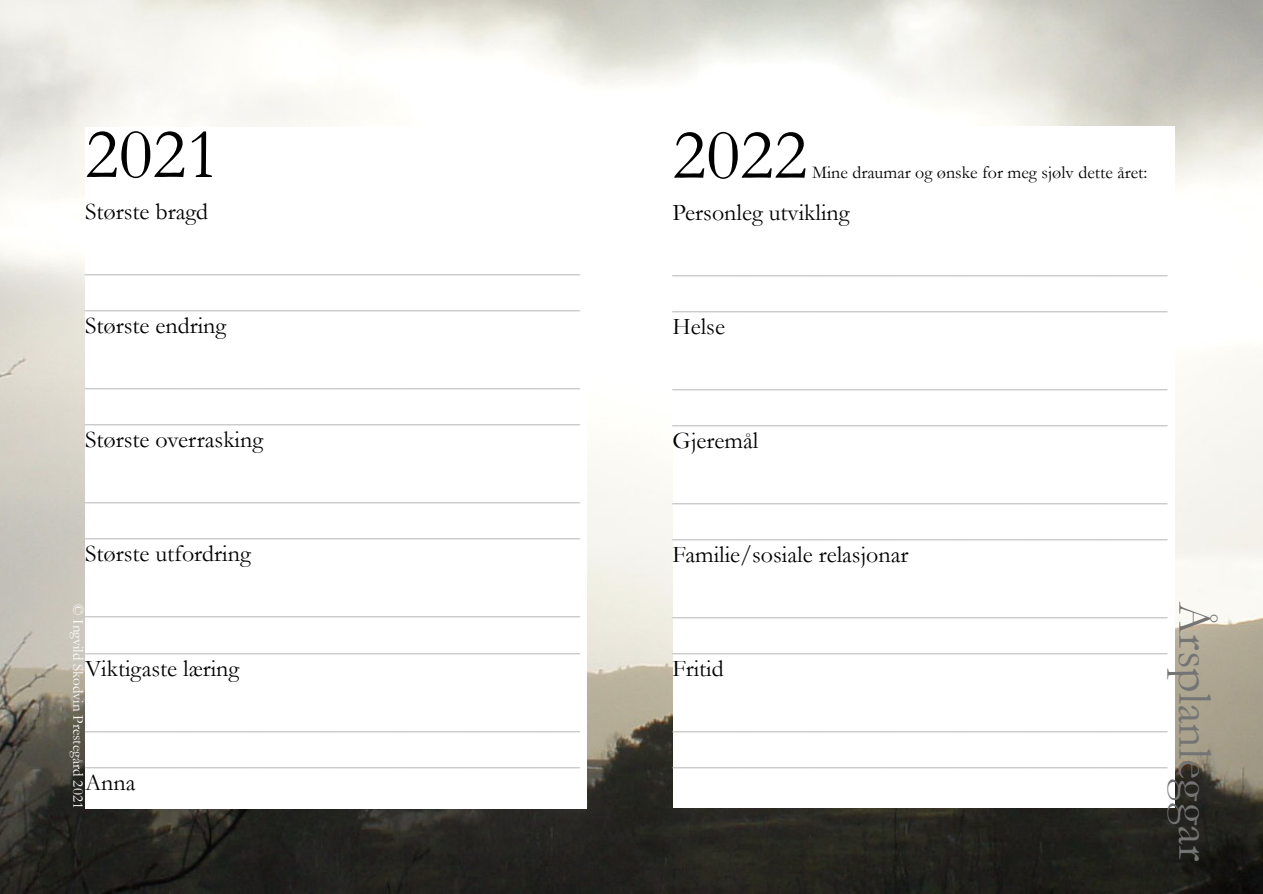
<style>
.page{position:relative;width:1263px;height:894px;background:#fff}
.page>*{position:absolute;margin:0;border:0;box-sizing:border-box;transform-origin:0 0}
.t1{font:72px "Garamond";color:#000}
.t2{font:48.15px "Garamond";color:#747474}
.t3{font:24px "Garamond";color:#000}
.t4{font:18px/36px "Garamond";color:#afafaf}
.t5{font:18px "Garamond";color:#000}
.t6{font:15px "Garamond";color:#fff}
</style>
<div class="page">
<img style="left:0;top:0;width:1263px;height:893px">
<div style="left:85px;top:127px;width:502px;height:681px;background:#fff"></div>
<div style="left:673px;top:126px;width:502px;height:681px;background:#fff"></div>
<h1 class="t1" style="left:85px;top:130px;width:137px">2021</h1>
<h3 class="t3" style="left:85px;top:203px;width:125px">Største bragd</h3>
<p class="t4" style="left:85px;top:251px;width:497px">_______________________________________________________ _______________________________________________________</p>
<h3 class="t3" style="left:85px;top:317px;width:143px">Største endring</h3>
<p class="t4" style="left:85px;top:365px;width:497px">_______________________________________________________ _______________________________________________________</p>
<h3 class="t3" style="left:85px;top:431px;width:180px">Største overrasking</h3>
<p class="t4" style="left:85px;top:479px;width:497px">_______________________________________________________ _______________________________________________________</p>
<h3 class="t3" style="left:85px;top:545px;width:167px">Største utfordring</h3>
<p class="t6" style="left:83px;top:604px;width:206px;rotate:90deg">© Ingvild Skodvin Prestegård 2021</p>
<p class="t4" style="left:85px;top:593px;width:497px">_______________________________________________________ _______________________________________________________</p>
<h3 class="t3" style="left:85px;top:659px;width:156px">Viktigaste læring</h3>
<p class="t4" style="left:85px;top:707px;width:497px">_______________________________________________________ _______________________________________________________</p>
<h3 class="t3" style="left:85px;top:773px;width:52px">Anna</h3>
<h1 class="t1" style="left:672px;top:131px;width:137px">2022</h1>
<p class="t5" style="left:812px;top:166px;width:337px">Mine draumar og ønske for meg sjølv dette året:</p>
<h3 class="t3" style="left:672px;top:204px;width:178px">Personleg utvikling</h3>
<p class="t4" style="left:672px;top:252px;width:496px">_______________________________________________________ _______________________________________________________</p>
<h3 class="t3" style="left:672px;top:318px;width:54px">Helse</h3>
<p class="t4" style="left:672px;top:366px;width:496px">_______________________________________________________ _______________________________________________________</p>
<h3 class="t3" style="left:672px;top:432px;width:87px">Gjeremål</h3>
<p class="t4" style="left:672px;top:480px;width:496px">_______________________________________________________ _______________________________________________________</p>
<h3 class="t3" style="left:672px;top:546px;width:237px">Familie/sosiale relasjonar</h3>
<h2 class="t2" style="left:1211px;top:601px;width:260px;rotate:90deg">Årsplanleggar</h2>
<p class="t4" style="left:672px;top:594px;width:496px">_______________________________________________________ _______________________________________________________</p>
<h3 class="t3" style="left:672px;top:660px;width:53px">Fritid</h3>
<p class="t4" style="left:672px;top:708px;width:496px">_______________________________________________________ _______________________________________________________</p>
</div>
